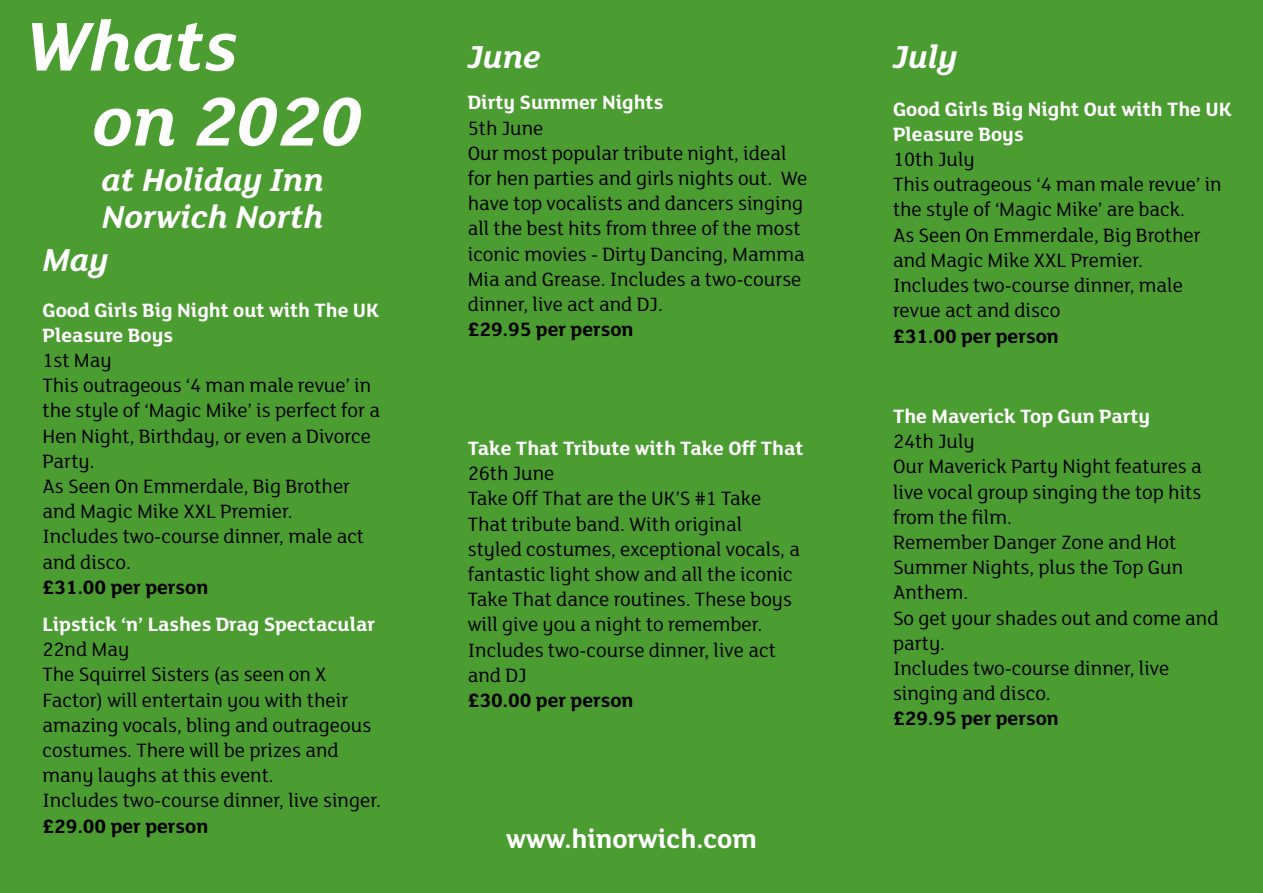
<style>
.page{position:relative;width:1263px;height:893px;background:#4b9c31}
.page>*{position:absolute;margin:0;border:0;box-sizing:border-box;transform-origin:0 0}
.t1{font:italic 700 75px/75px "FS Lola";color:#fefefe}
.t2{font:italic 700 34.5px/37.5px "FS Lola";color:#fefefe}
.t3{font:700 28.5px "FS Lola";color:#fefefe}
.t4{font:21px/25.2px "FS Lola";color:#000}
.t5{font:700 21px/25.2px "FS Lola";color:#fff}
.t6{font:700 21px "FS Lola";color:#000}
</style>
<div class="page">
<h1 class="t1" style="left:92px;top:5px;width:271px;text-indent:-67px">Whats<br>on 2020</h1>
<h2 class="t2" style="left:101px;top:159px;width:224px">at Holiday Inn<br>Norwich North</h2>
<h2 class="t2" style="left:42px;top:239px;width:68px">May</h2>
<p class="t5" style="left:43px;top:296px;width:338px">Good Girls Big Night out with The UK<br>Pleasure Boys</p>
<p class="t4" style="left:43px;top:347px;width:339px">1st May<br>This outrageous ‘4 man male revue’ in the style of ‘Magic Mike’ is perfect for a<br>Hen Night, Birthday, or even a Divorce<br>Party.<br>As Seen On Emmerdale, Big Brother and Magic Mike XXL Premier.<br>Includes two-course dinner, male act and disco.</p>
<p class="t6" style="left:43px;top:573px;width:167px">£31.00 per person</p>
<p class="t5" style="left:43px;top:610px;width:334px">Lipstick ‘n’ Lashes Drag Spectacular</p>
<p class="t4" style="left:43px;top:636px;width:340px">22nd May<br>The Squirrel Sisters (as seen on X<br>Factor) will entertain you with their amazing vocals, bling and outrageous costumes. There will be prizes and many laughs at this event.<br>Includes two-course dinner, live singer.</p>
<p class="t6" style="left:43px;top:811px;width:167px">£29.00 per person</p>
<h2 class="t2" style="left:468px;top:37px;width:74px">June</h2>
<p class="t5" style="left:468px;top:89px;width:197px">Dirty Summer Nights</p>
<p class="t4" style="left:468px;top:114px;width:341px">5th June<br>Our most popular tribute night, ideal for hen parties and girls nights out. We have top vocalists and dancers singing all the best hits from three of the most iconic movies - Dirty Dancing, Mamma<br>Mia and Grease. Includes a two-course dinner, live act and DJ.</p>
<p class="t6" style="left:468px;top:315px;width:167px">£29.95 per person</p>
<p class="t5" style="left:468px;top:434px;width:337px">Take That Tribute with Take Off That</p>
<p class="t4" style="left:468px;top:460px;width:334px">26th June<br>Take Off That are the UK’S #1 Take<br>That tribute band. With original styled costumes, exceptional vocals, a fantastic light show and all the iconic<br>Take That dance routines. These boys will give you a night to remember.<br>Includes two-course dinner, live act and DJ</p>
<p class="t6" style="left:468px;top:686px;width:167px">£30.00 per person</p>
<h3 class="t3" style="left:506px;top:819px;width:252px">www.hinorwich.com</h3>
<h2 class="t2" style="left:893px;top:37px;width:66px">July</h2>
<p class="t5" style="left:893px;top:95px;width:340px">Good Girls Big Night Out with The UK<br>Pleasure Boys</p>
<p class="t4" style="left:893px;top:146px;width:330px">10th July<br>This outrageous ‘4 man male revue’ in the style of ‘Magic Mike’ are back.<br>As Seen On Emmerdale, Big Brother and Magic Mike XXL Premier.<br>Includes two-course dinner, male revue act and disco</p>
<p class="t6" style="left:893px;top:321px;width:167px">£31.00 per person</p>
<p class="t5" style="left:893px;top:402px;width:259px">The Maverick Top Gun Party</p>
<p class="t4" style="left:893px;top:428px;width:327px">24th July<br>Our Maverick Party Night features a live vocal group singing the top hits from the film.<br>Remember Danger Zone and Hot<br>Summer Nights, plus the Top Gun<br>Anthem.<br>So get your shades out and come and party.<br>Includes two-course dinner, live singing and disco.</p>
<p class="t6" style="left:893px;top:704px;width:167px">£29.95 per person</p>
</div>
